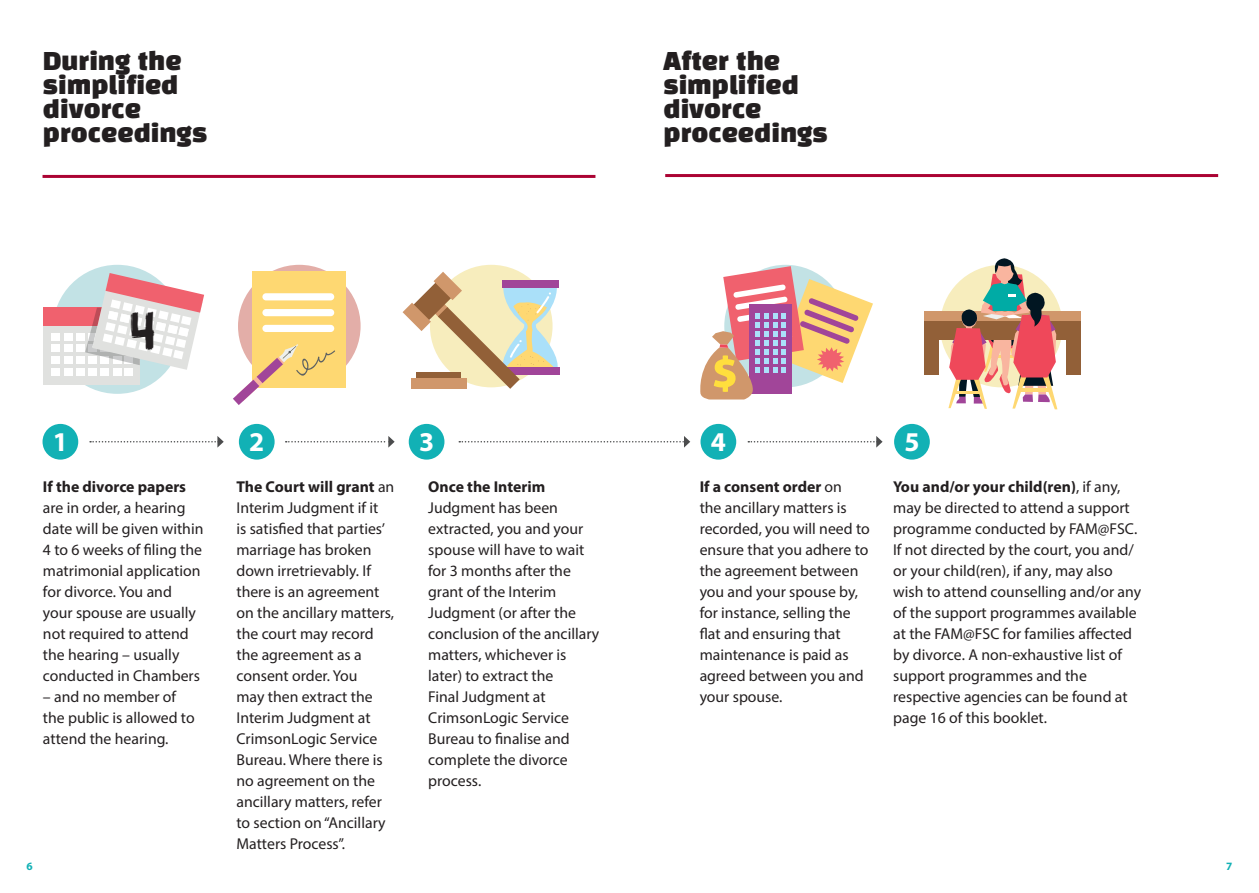
<style>
.page{position:relative;width:1259px;height:893px;background:#fff}
.page>*{position:absolute;margin:0;border:0;box-sizing:border-box;transform-origin:0 0}
.t1{font:48px "appopaint";color:#231f20}
.t2{font:700 27.3px "Myriad Pro";color:#fff}
.t3{font:24px/24px "Black Han Sans";color:#231f20}
.t4{font:15.75px/21px "Myriad Pro";color:#231f20}
.t5{font:700 11.25px "Myriad Pro";color:#12b1b5}
.s1{font-weight:700}
</style>
<div class="page">
<div style="left:238px;top:265px;width:122px;height:122px;background:#e3aea8;border-radius:50%"></div>
<div style="left:252px;top:272px;width:94px;height:116px;background:#fed872"></div>
<div style="left:262px;top:293px;width:72px;height:7px;background:#fff;border-radius:4px"></div>
<div style="left:262px;top:309px;width:72px;height:7px;background:#fff;border-radius:4px"></div>
<div style="left:262px;top:325px;width:72px;height:7px;background:#fff;border-radius:4px"></div>
<svg style="left:233px;top:344px;width:102px;height:61px"></svg>
<div style="left:502px;top:280px;width:56px;height:8px;background:#a14599"></div>
<div style="left:501px;top:367px;width:58px;height:8px;background:#a14599"></div>
<svg style="left:402px;top:272px;width:155px;height:117px"></svg>
<svg style="left:416px;top:372px;width:45px;height:7px"></svg>
<div style="left:411px;top:379px;width:56px;height:10px;background:#d0976b"></div>
<div style="left:924px;top:311px;width:14px;height:63px;background:#926038"></div>
<div style="left:1066px;top:311px;width:14px;height:63px;background:#926038"></div>
<div style="left:924px;top:311px;width:156px;height:29px;background:#926038"></div>
<div style="left:924px;top:311px;width:156px;height:9px;background:#d0976b"></div>
<svg style="left:948px;top:258px;width:109px;height:151px"></svg>
<div style="left:53px;top:265px;width:129px;height:129px;background:#c2e2e5;border-radius:50%"></div>
<div style="left:43px;top:315px;width:97px;height:70px;background:#e0e1df"></div>
<div style="left:43px;top:308px;width:97px;height:18px;background:#f0616e"></div>
<div style="left:51px;top:333px;width:9px;height:8px;background:#fff"></div>
<div style="left:64px;top:333px;width:9px;height:8px;background:#fff"></div>
<div style="left:76px;top:333px;width:9px;height:8px;background:#fff"></div>
<div style="left:51px;top:344px;width:9px;height:8px;background:#fff"></div>
<div style="left:64px;top:344px;width:9px;height:8px;background:#fff"></div>
<div style="left:76px;top:344px;width:9px;height:8px;background:#fff"></div>
<div style="left:51px;top:356px;width:9px;height:8px;background:#fff"></div>
<div style="left:64px;top:356px;width:9px;height:8px;background:#fff"></div>
<div style="left:76px;top:356px;width:9px;height:8px;background:#fff"></div>
<div style="left:51px;top:368px;width:9px;height:8px;background:#fff"></div>
<div style="left:64px;top:368px;width:9px;height:8px;background:#fff"></div>
<div style="left:76px;top:368px;width:9px;height:8px;background:#fff"></div>
<div style="left:88px;top:368px;width:9px;height:8px;background:#fff"></div>
<div style="left:100px;top:368px;width:9px;height:8px;background:#fff"></div>
<div style="left:113px;top:368px;width:9px;height:8px;background:#fff"></div>
<div style="left:124px;top:368px;width:9px;height:8px;background:#fff"></div>
<svg style="left:85px;top:273px;width:119px;height:97px"></svg>
<svg style="left:700px;top:266px;width:173px;height:133px"></svg>
<hr style="left:43px;top:175px;width:552px;height:3px;background:#ab0333">
<hr style="left:665px;top:174px;width:553px;height:3px;background:#ab0333">
<div style="left:43px;top:424px;width:35px;height:36px;background:#12b1b5;border-radius:50%"></div>
<div style="left:239px;top:424px;width:36px;height:36px;background:#12b1b5;border-radius:50%"></div>
<div style="left:409px;top:424px;width:35px;height:36px;background:#12b1b5;border-radius:50%"></div>
<div style="left:894px;top:424px;width:36px;height:36px;background:#12b1b5;border-radius:50%"></div>
<div style="left:700px;top:424px;width:36px;height:36px;background:#12b1b5;border-radius:50%"></div>
<svg style="left:286px;top:436px;width:109px;height:12px"></svg>
<svg style="left:90px;top:436px;width:134px;height:12px"></svg>
<svg style="left:459px;top:436px;width:231px;height:12px"></svg>
<svg style="left:748px;top:436px;width:134px;height:12px"></svg>
<p class="t3" style="left:43px;top:51px;width:140px">During the</p>
<p class="t3" style="left:43px;top:75px;width:137px">simplified</p>
<p class="t3" style="left:43px;top:99px;width:100px">divorce</p>
<p class="t3" style="left:43px;top:123px;width:166px">proceedings</p>
<p class="t1" style="left:131px;top:301px;width:26px">4</p>
<p class="t3" style="left:663px;top:51px;width:166px">After the simplified divorce proceedings</p>
<p class="t2" style="left:53px;top:424px;width:17px">1</p>
<p class="t2" style="left:249px;top:424px;width:17px">2</p>
<p class="t2" style="left:419px;top:424px;width:17px">3</p>
<p class="t2" style="left:711px;top:424px;width:17px">4</p>
<p class="t2" style="left:904px;top:424px;width:17px">5</p>
<p class="t4" style="left:43px;top:476px;width:162px"><span class="s1">If the divorce papers </span>are in order, a hearing date will be given within<br>4 to 6 weeks of filing the matrimonial application for divorce. You and your spouse are usually not required to attend the hearing – usually conducted in Chambers</p>
<p class="t4" style="left:43px;top:686px;width:153px">– and no member of the public is allowed to attend the hearing.</p>
<p class="t4" style="left:236px;top:476px;width:159px"><span class="s1">The Court will grant</span> an<br>Interim Judgment if it<br>is satisfied that parties’ marriage has broken down irretrievably. If there is an agreement on the ancillary matters, the court may record the agreement as a consent order. You<br>may then extract the<br>Interim Judgment at<br>CrimsonLogic Service<br>Bureau. Where there is no agreement on the ancillary matters, refer to section on “Ancillary<br>Matters Process”.</p>
<p class="t4" style="left:428px;top:476px;width:173px"><span class="s1">Once the Interim<br></span>Judgment has been extracted, you and your spouse will have to wait for 3 months after the grant of the Interim<br>Judgment (or after the conclusion of the ancillary matters, whichever is later) to extract the<br>Final Judgment at<br>CrimsonLogic Service<br>Bureau to finalise and complete the divorce process.</p>
<p class="t4" style="left:699px;top:476px;width:172px"><span class="s1">If a consent order</span> on<br>the ancillary matters is recorded, you will need to ensure that you adhere to the agreement between you and your spouse by, for instance, selling the flat and ensuring that maintenance is paid as agreed between you and your spouse.</p>
<p class="t4" style="left:893px;top:476px;width:249px"><span class="s1">You and/or your child(ren)</span>, if any, may be directed to attend a support programme conducted by FAM@FSC.<br>If not directed by the court, you and/ or your child(ren), if any, may also wish to attend counselling and/or any of the support programmes available at the FAM@FSC for families affected by divorce. A non-exhaustive list of support programmes and the respective agencies can be found at page 16 of this booklet.</p>
<p class="t5" style="left:26px;top:858px;width:8px">6</p>
<p class="t5" style="left:1226px;top:858px;width:8px">7</p>
</div>
